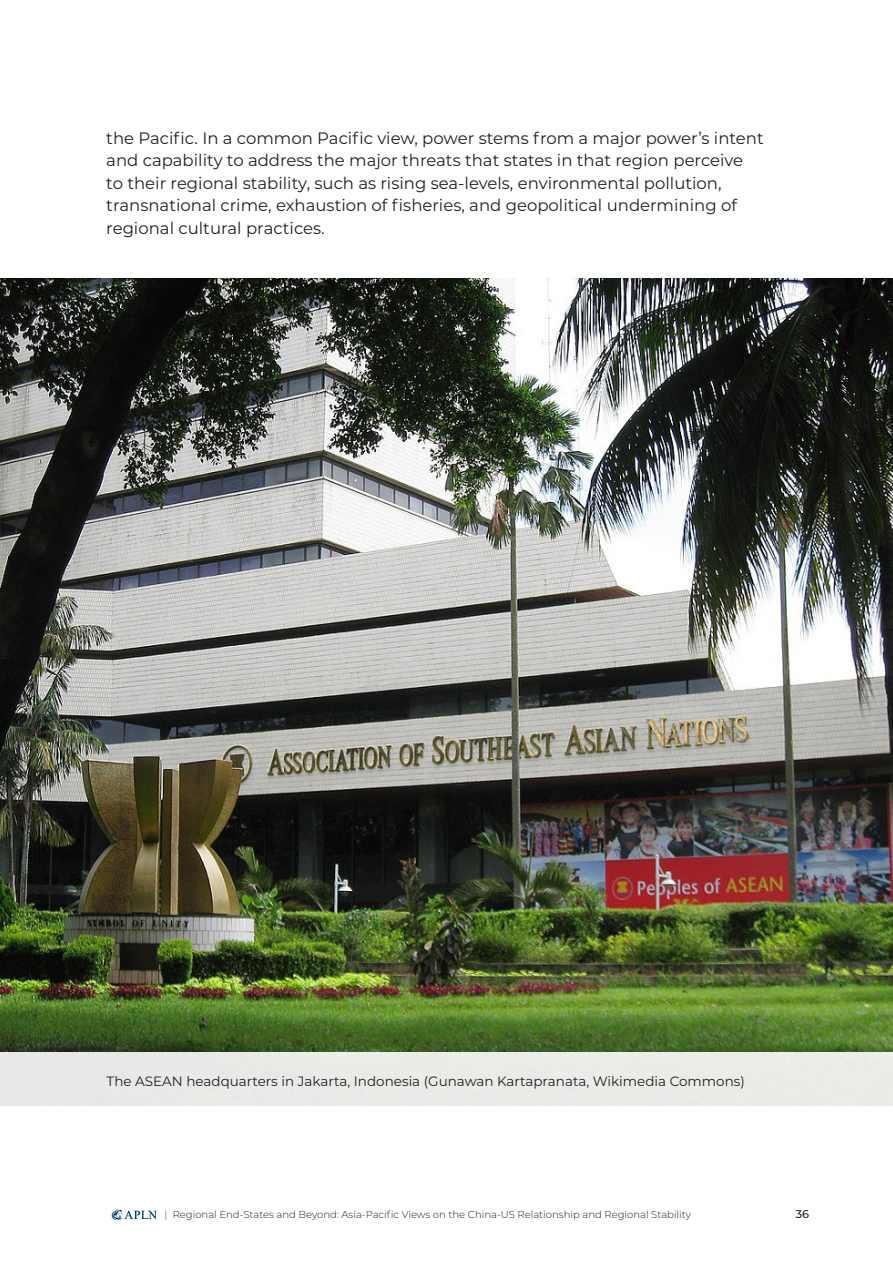
<style>
.page{position:relative;width:893px;height:1263px;background:#fff}
.page>*{position:absolute;margin:0;border:0;box-sizing:border-box;transform-origin:0 0}
.Body_text_2{font:16.5px/22.5px "Montserrat";color:#231f20}
.Body_text_2-2{font:13.5px "Montserrat";color:#231f20}
.t1{font:500 11.25px "Montserrat";color:#231f20}
.t2{font:300 10.05px "Montserrat";color:#231f20}
.s1{color:#015ca3}
</style>
<div class="page">
<svg style="left:111px;top:1210px;width:46px;height:10px"></svg>
<img style="left:0;top:279px;width:893px;height:773px">
<div style="left:0;top:1052px;width:893px;height:54px;background:#e9ebe8"></div>
<p class="Body_text_2" style="left:106px;top:126px;width:659px">the Pacific. In a common Pacific view, power stems from a major power’s intent and capability to address the major threats that states in that region perceive to their regional stability, such as rising sea-levels, environmental pollution, transnational crime, exhaustion of fisheries, and geopolitical undermining of regional cultural practices.</p>
<p class="Body_text_2-2" style="left:107px;top:1072px;width:640px">The ASEAN headquarters in Jakarta, Indonesia (Gunawan Kartapranata, Wikimedia Commons)</p>
<p class="t2" style="left:165px;top:1207px;width:528px"><span class="s1">|</span> Regional End-States and Beyond: Asia-Pacific Views on the China-US Relationship and Regional Stability</p>
<p class="t1" style="left:796px;top:1206px;width:15px">36</p>
</div>
